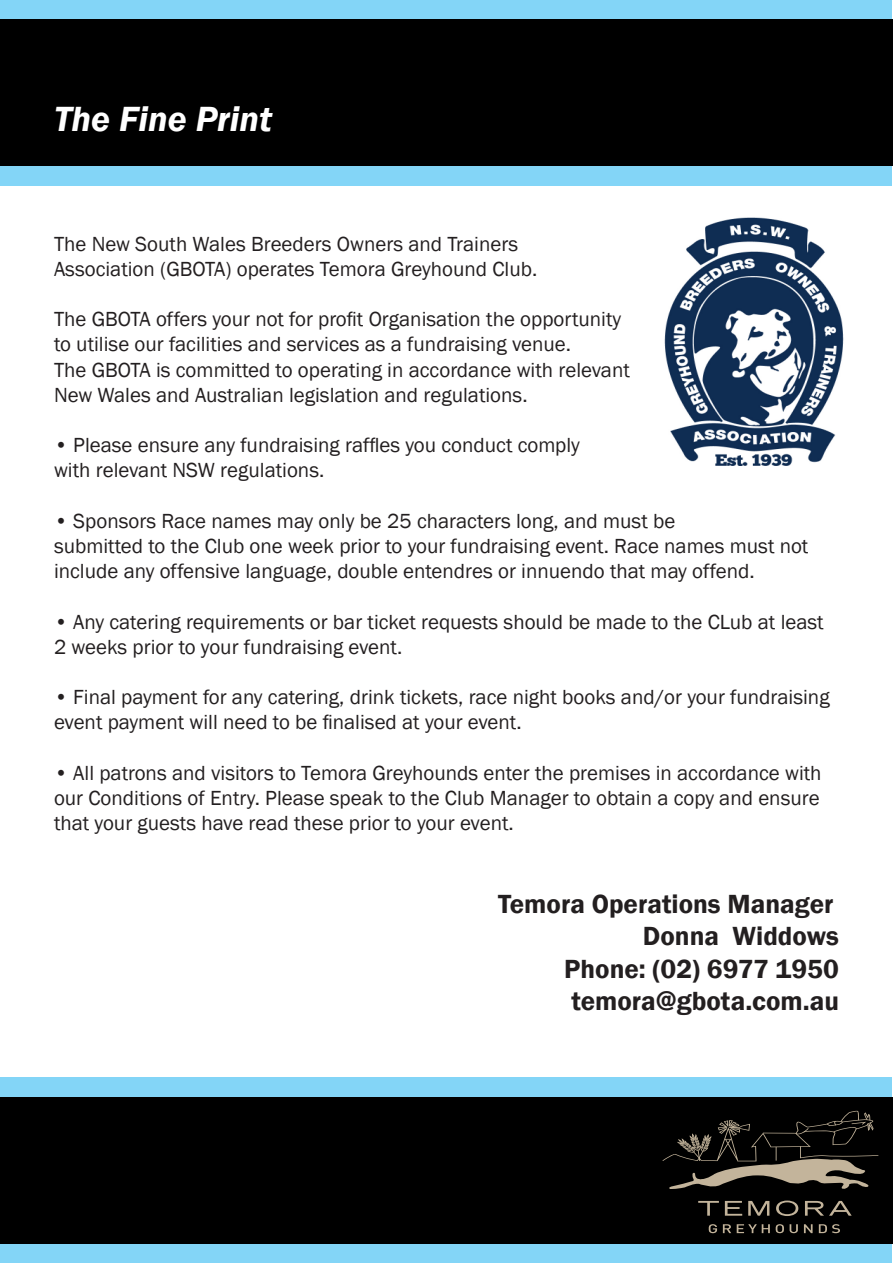
<style>
.page{position:relative;width:893px;height:1263px;background:#fff}
.page>*{position:absolute;margin:0;border:0;box-sizing:border-box;transform-origin:0 0}
.t1{font:italic 600 36px "Franklin Gothic";color:#fff}
.t2{font:600 27px/32.4px "Franklin Gothic";color:#231f20;text-align:right}
.t3{font:21px/25.2px "Franklin Gothic";color:#231f20}
</style>
<div class="page">
<img style="left:664px;top:217px;width:180px;height:249px">
<div style="left:1px;top:0;width:891px;height:185px;background:#83d5f7"></div>
<div style="left:0;top:19px;width:893px;height:147px;background:#000"></div>
<div style="left:1px;top:1078px;width:891px;height:185px;background:#83d5f7"></div>
<div style="left:0;top:1097px;width:893px;height:147px;background:#000"></div>
<svg style="left:709px;top:1224px;width:8px;height:9px"></svg>
<svg style="left:723px;top:1224px;width:8px;height:9px"></svg>
<svg style="left:737px;top:1224px;width:33px;height:9px"></svg>
<svg style="left:776px;top:1224px;width:8px;height:9px"></svg>
<svg style="left:790px;top:1224px;width:8px;height:9px"></svg>
<svg style="left:804px;top:1224px;width:9px;height:9px"></svg>
<svg style="left:819px;top:1224px;width:21px;height:9px"></svg>
<svg style="left:698px;top:1201px;width:21px;height:15px"></svg>
<svg style="left:725px;top:1201px;width:17px;height:15px"></svg>
<svg style="left:748px;top:1201px;width:21px;height:15px"></svg>
<svg style="left:776px;top:1200px;width:22px;height:16px"></svg>
<svg style="left:805px;top:1201px;width:47px;height:15px"></svg>
<svg style="left:662px;top:1110px;width:216px;height:79px"></svg>
<h1 class="t1" style="left:54px;top:104px;width:220px">The Fine Print</h1>
<p class="t3" style="left:54px;top:232px;width:485px">The New South Wales Breeders Owners and Trainers<br>Association (GBOTA) operates Temora Greyhound Club.</p>
<p class="t3" style="left:54px;top:307px;width:577px">The GBOTA offers your not for profit Organisation the opportunity to utilise our facilities and services as a fundraising venue.<br>The GBOTA is committed to operating in accordance with relevant New Wales and Australian legislation and regulations.</p>
<p class="t3" style="left:54px;top:433px;width:527px">• Please ensure any fundraising raffles you conduct comply with relevant NSW regulations.</p>
<p class="t3" style="left:54px;top:509px;width:756px">• Sponsors Race names may only be 25 characters long, and must be<br>submitted to the Club one week prior to your fundraising event. Race names must not include any offensive language, double entendres or innuendo that may offend.</p>
<p class="t3" style="left:54px;top:610px;width:771px">• Any catering requirements or bar ticket requests should be made to the CLub at least<br>2 weeks prior to your fundraising event.</p>
<p class="t3" style="left:54px;top:686px;width:777px">• Final payment for any catering, drink tickets, race night books and/or your fundraising event payment will need to be finalised at your event.</p>
<p class="t3" style="left:54px;top:761px;width:769px;text-align:justify">• All patrons and visitors to Temora Greyhounds enter the premises in accordance with our Conditions of Entry. Please speak to the Club Manager to obtain a copy and ensure that your guests have read these prior to your event.</p>
<p class="t2" style="left:498px;top:889px;width:342px">Temora Operations Manager<br>Donna Widdows<br>Phone: (02) 6977 1950 temora@gbota.com.au</p>
</div>
